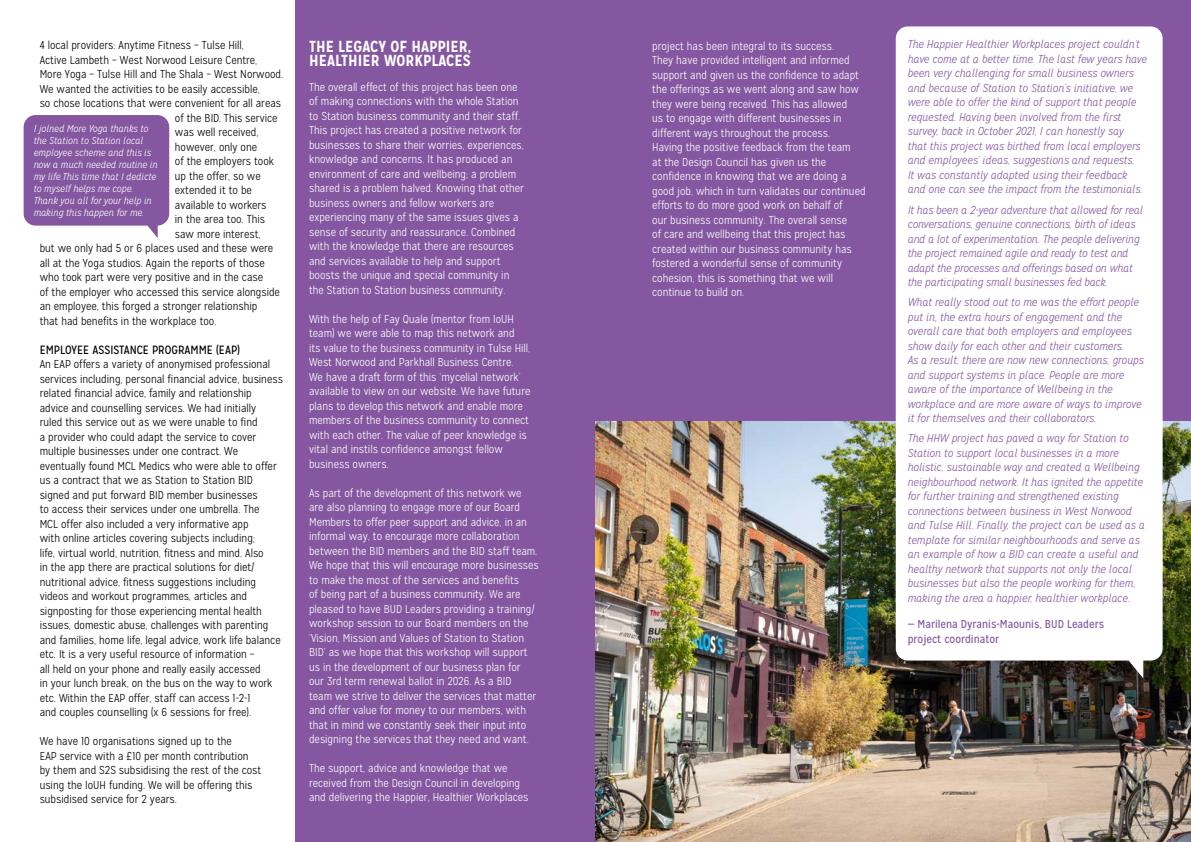
<style>
.page{position:relative;width:1191px;height:842px;background:#fff}
.page>*{position:absolute;margin:0;border:0;box-sizing:border-box;transform-origin:0 0}
.t1{font:700 16px/14.5px "Mission Gothic";color:#fff}
.t2{font:12px "Mission Gothic";color:#000}
.t3{font:300 11.5px/14.5px "Mission Gothic";color:#fff}
.t4{font:300 11.5px/14.5px "Mission Gothic";color:#000}
.t5{font:italic 300 11.5px/14.5px "Mission Gothic";color:#8457a0}
.t6{font:11.5px/14.5px "Mission Gothic";color:#8457a0}
.t7{font:italic 300 10px/12px "Mission Gothic";color:#fff}
.s1{font-style:normal}
</style>
<div class="page">
<div style="left:295px;top:0;width:896px;height:842px;background:#8457a0"></div>
<div style="left:24px;top:115px;width:145px;height:111px;background:#8457a0;border-radius:12px"></div>
<svg style="left:142px;top:225px;width:16px;height:13px"></svg>
<img style="left:595px;top:421px;width:596px;height:421px">
<div style="left:895px;top:26px;width:267px;height:634px;background:#fff;border-radius:12px"></div>
<svg style="left:1121px;top:660px;width:22px;height:18px"></svg>
<p class="t4" style="left:40px;top:38px;width:206px">4 local providers: Anytime Fitness – Tulse Hill,</p>
<p class="t4" style="left:40px;top:52px;width:219px">Active Lambeth – West Norwood Leisure Centre,</p>
<p class="t4" style="left:40px;top:67px;width:245px">More Yoga – Tulse Hill and The Shala – West Norwood.</p>
<p class="t4" style="left:40px;top:81px;width:222px">We wanted the activities to be easily accessible,</p>
<p class="t4" style="left:40px;top:96px;width:243px">so chose locations that were convenient for all areas</p>
<p class="t4" style="left:175px;top:110px;width:104px">of the BID. This service</p>
<p class="t4" style="left:175px;top:125px;width:85px">was well received,</p>
<p class="t4" style="left:175px;top:139px;width:84px">however, only one</p>
<p class="t4" style="left:175px;top:154px;width:101px">of the employers took</p>
<p class="t4" style="left:175px;top:168px;width:87px">up the offer, so we</p>
<p class="t4" style="left:175px;top:183px;width:79px">extended it to be</p>
<p class="t4" style="left:175px;top:197px;width:93px">available to workers</p>
<p class="t4" style="left:175px;top:212px;width:92px">in the area too. This</p>
<p class="t4" style="left:175px;top:226px;width:87px">saw more interest,</p>
<p class="t4" style="left:40px;top:241px;width:235px">but we only had 5 or 6 places used and these were</p>
<p class="t4" style="left:40px;top:255px;width:227px">all at the Yoga studios. Again the reports of those</p>
<p class="t4" style="left:40px;top:270px;width:225px">who took part were very positive and in the case</p>
<p class="t4" style="left:40px;top:284px;width:242px">of the employer who accessed this service alongside</p>
<p class="t4" style="left:40px;top:299px;width:219px">an employee, this forged a stronger relationship</p>
<p class="t4" style="left:40px;top:313px;width:178px">that had benefits in the workplace too.</p>
<p class="t2" style="left:40px;top:342px;width:202px">EMPLOYEE ASSISTANCE PROGRAMME (EAP)</p>
<p class="t4" style="left:40px;top:357px;width:245px">An EAP offers a variety of anonymised professional services including, personal financial advice, business related financial advice, family and relationship advice and counselling services. We had initially<br>ruled this service out as we were unable to find<br>a provider who could adapt the service to cover multiple businesses under one contract. We eventually found MCL Medics who were able to offer us a contract that we as Station to Station BID signed and put forward BID member businesses<br>to access their services under one umbrella. The<br>MCL offer also included a very informative app<br>with online articles covering subjects including;<br>life, virtual world, nutrition, fitness and mind. Also<br>in the app there are practical solutions for diet/ nutritional advice, fitness suggestions including videos and workout programmes, articles and signposting for those experiencing mental health issues, domestic abuse, challenges with parenting and families, home life, legal advice, work life balance etc. It is a very useful resource of information –<br>all held on your phone and really easily accessed<br>in your lunch break, on the bus on the way to work etc. Within the EAP offer, staff can access 1-2-1<br>and couples counselling (x 6 sessions for free).</p>
<p class="t4" style="left:40px;top:734px;width:223px">We have 10 organisations signed up to the<br>EAP service with a £10 per month contribution by them and S2S subsidising the rest of the cost using the IoUH funding. We will be offering this subsidised service for 2 years.</p>
<p class="t7" style="left:34px;top:123px;width:125px">I jolned More Yoga thanks to the Station to Station local employee scheme and this is now a much needed routine in my life.This time that I dedicte to myself helps me cope.<br>Thank you all for your help in making this happen for me.</p>
<h1 class="t1" style="left:309px;top:39px;width:164px">THE LEGACY OF HAPPIER,<br>HEALTHIER WORKPLACES</h1>
<p class="t3" style="left:309px;top:80px;width:216px">The overall effect of this project has been one of making connections with the whole Station to Station business community and their staff.<br>This project has created a positive network for businesses to share their worries, experiences, knowledge and concerns. It has produced an environment of care and wellbeing; a problem shared is a problem halved. Knowing that other business owners and fellow workers are experiencing many of the same issues gives a sense of security and reassurance. Combined with the knowledge that there are resources and services available to help and support boosts the unique and special community in the Station to Station business community.</p>
<p class="t3" style="left:309px;top:312px;width:223px">With the help of Fay Quale (mentor from IoUH team) we were able to map this network and<br>its value to the business community in Tulse Hill, West Norwood and Parkhall Business Centre.<br>We have a draft form of this ‘mycelial network’ available to view on our website. We have future plans to develop this network and enable more members of the business community to connect with each other. The value of peer knowledge is vital and instils confidence amongst fellow business owners.</p>
<p class="t3" style="left:309px;top:486px;width:231px">As part of the development of this network we are also planning to engage more of our Board Members to offer peer support and advice, in an informal way, to encourage more collaboration between the BID members and the BID staff team.<br>We hope that this will encourage more businesses to make the most of the services and benefits<br>of being part of a business community. We are pleased to have BUD Leaders providing a training/ workshop session to our Board members on the ‘Vision, Mission and Values of Station to Station BID’ as we hope that this workshop will support us in the development of our business plan for<br>our 3rd term renewal ballot in 2026. As a BID<br>team we strive to deliver the services that matter and offer value for money to our members, with that in mind we constantly seek their input into designing the services that they need and want.</p>
<p class="t3" style="left:309px;top:761px;width:221px">The support, advice and knowledge that we received from the Design Council in developing and delivering the Happier, Healthier Workplaces</p>
<p class="t3" style="left:652px;top:39px;width:215px">project has been integral to its success.<br>They have provided intelligent and informed support and given us the confidence to adapt the offerings as we went along and saw how they were being received. This has allowed<br>us to engage with different businesses in different ways throughout the process.<br>Having the positive feedback from the team<br>at the Design Council has given us the confidence in knowing that we are doing a good job, which in turn validates our continued efforts to do more good work on behalf of<br>our business community. The overall sense<br>of care and wellbeing that this project has created within our business community has fostered a wonderful sense of community cohesion, this is something that we will continue to build on.</p>
<p class="t5" style="left:907px;top:37px;width:241px">The Happier Healthier Workplaces project couldn’t have come at a better time. The last few years have been very challenging for small business owners and because of Station to Station’s initiative, we were able to offer the kind of support that people requested. Having been involved from the first survey, back in October 2021, I can honestly say<br>that this project was birthed from local employers and employees’ ideas, suggestions and requests.<br>It was constantly adapted using their feedback and one can see the impact from the testimonials.</p>
<p class="t5" style="left:907px;top:202px;width:237px">It has been a 2-year adventure that allowed for real conversations, genuine connections, birth of ideas and a lot of experimentation. The people delivering the project remained agile and ready to test and adapt the processes and offerings based on what the participating small businesses fed back.</p>
<p class="t5" style="left:907px;top:295px;width:237px">What really stood out to me was the effort people put in, the extra hours of engagement and the overall care that both employers and employees show daily for each other and their customers.<br>As a result, there are now new connections, groups and support systems in place. People are more aware of the importance of Wellbeing in the workplace and are more aware of ways to improve it for themselves and their collaborators.</p>
<p class="t5" style="left:907px;top:431px;width:239px">The HHW project has paved a way for Station to Station to support local businesses in a more holistic, sustainable way and created a Wellbeing neighbourhood network. It has ignited the appetite for further training and strengthened existing connections between business in West Norwood and Tulse Hill. Finally, the project can be used as a template for similar neighbourhoods and serve as an example of how a BID can create a useful and healthy network that supports not only the local businesses but also the people working for them, making the area a happier, healthier workplace<span class="s1">.</span></p>
<p class="t6" style="left:907px;top:617px;width:198px">— Marilena Dyranis-Maounis, BUD Leaders project coordinator</p>
</div>
